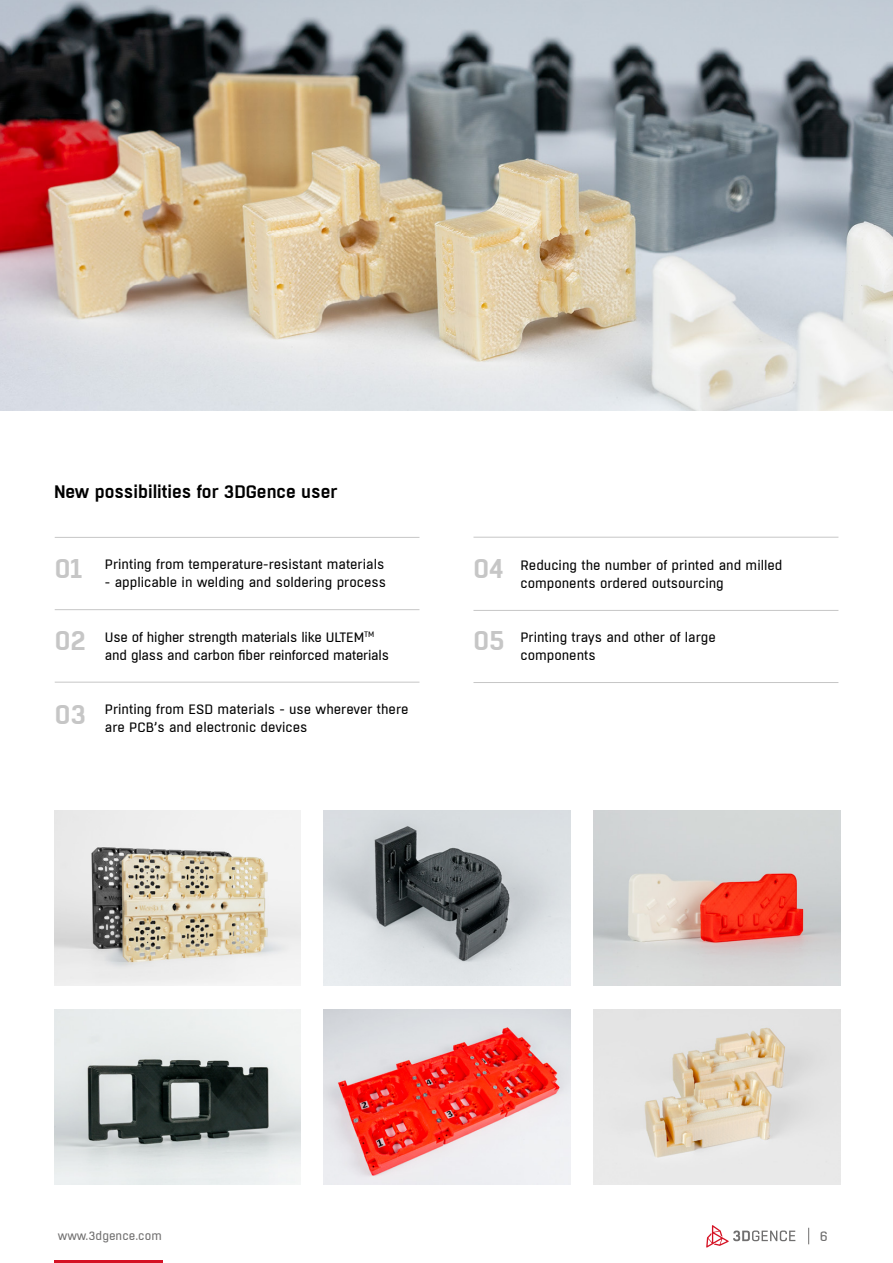
<style>
.page{position:relative;width:893px;height:1263px;background:#fff}
.page>*{position:absolute;margin:0;border:0;box-sizing:border-box;transform-origin:0 0}
.t1{font:600 27px "Boxed";color:#c6c6c6}
.t2{font:600 18px "Boxed";color:#000}
.t3{font:13.5px/18px "Boxed";color:#000}
.t4{font:13.5px "Boxed";color:#706f6f}
.t5{font:12px "Boxed";color:#706f6f}
</style>
<div class="page">
<hr style="left:54px;top:1260px;width:108px;height:3px;background:#d51224">
<svg style="left:706px;top:1225px;width:89px;height:22px"></svg>
<svg style="left:808px;top:1228px;width:1px;height:16px"></svg>
<img style="left:0;top:0;width:893px;height:410px">
<img style="left:54px;top:811px;width:247px;height:174px">
<img style="left:54px;top:1010px;width:247px;height:174px">
<img style="left:323px;top:811px;width:247px;height:174px">
<img style="left:323px;top:1010px;width:247px;height:174px">
<img style="left:593px;top:811px;width:247px;height:174px">
<img style="left:593px;top:1010px;width:247px;height:174px">
<hr style="left:55px;top:609px;width:364px;height:1px;background:#c6c6c6">
<hr style="left:473px;top:610px;width:365px;height:1px;background:#c6c6c6">
<hr style="left:473px;top:537px;width:365px;height:1px;background:#c6c6c6">
<hr style="left:55px;top:682px;width:364px;height:1px;background:#c6c6c6">
<hr style="left:55px;top:537px;width:364px;height:1px;background:#c6c6c6">
<hr style="left:473px;top:682px;width:365px;height:1px;background:#c6c6c6">
<h2 class="t2" style="left:54px;top:480px;width:285px">New possibilities for 3DGence user</h2>
<h1 class="t1" style="left:55px;top:551px;width:29px">01</h1>
<h1 class="t1" style="left:473px;top:550px;width:31px">04</h1>
<p class="t3" style="left:105px;top:556px;width:281px">Printing from temperature-resistant materials</p>
<p class="t3" style="left:105px;top:574px;width:283px">- applicable in welding and soldering process</p>
<p class="t3" style="left:520px;top:556px;width:264px">Reducing the number of printed and milled components ordered outsourcing</p>
<h1 class="t1" style="left:55px;top:623px;width:32px">02</h1>
<h1 class="t1" style="left:473px;top:623px;width:33px">05</h1>
<p class="t3" style="left:105px;top:628px;width:286px">Use of higher strength materials like ULTEM<sup>TM </sup>and glass and carbon fiber reinforced materials</p>
<p class="t3" style="left:520px;top:629px;width:197px">Printing trays and other of large components</p>
<h1 class="t1" style="left:55px;top:696px;width:33px">03</h1>
<p class="t3" style="left:105px;top:700px;width:305px">Printing from ESD materials - use wherever there are PCB’s and electronic devices</p>
<p class="t5" style="left:58px;top:1228px;width:105px">www.3dgence.com</p>
<p class="t4" style="left:820px;top:1227px;width:10px">6</p>
</div>
